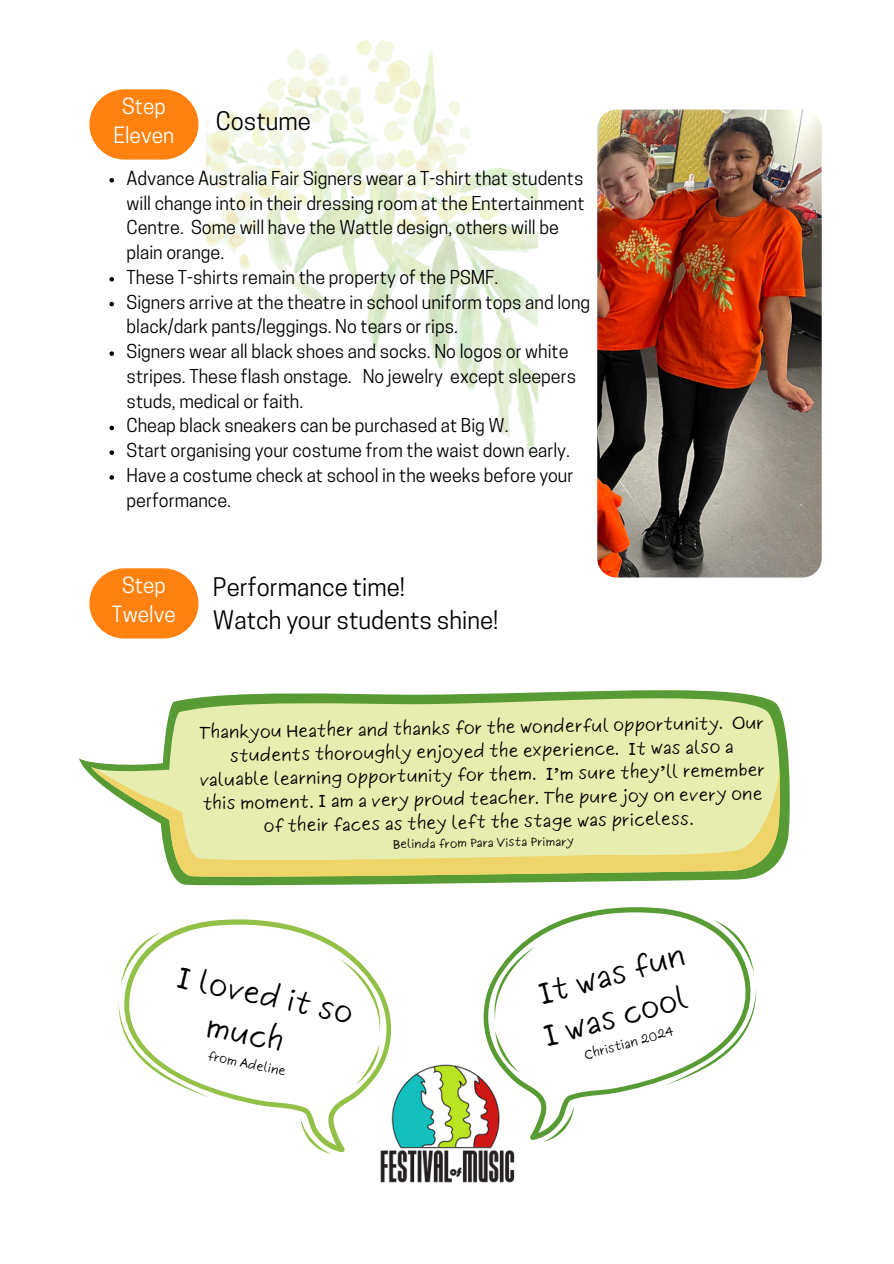
<style>
.page{position:relative;width:894px;height:1264px;background:#fff}
.page>*{position:absolute;margin:0;border:0;box-sizing:border-box;transform-origin:0 0}
.t1{font:29.85px/41.5px "Six Hands Marker";color:#000}
.t2{font:24px/32.7px "Cooper Hewitt";color:#000}
.t3{font:21px/29.2px "Cooper Hewitt";color:#fff;text-align:center}
.t4{font:18px/24.8px "Cooper Hewitt";color:#000}
.t5{font:17.25px/23.7px "Six Hands Marker";color:#000;text-align:center}
.t6{font:12.45px "Six Hands Marker";color:#000}
.t7{font:11.85px "Six Hands Marker";color:#000}
</style>
<div class="page">
<div style="left:89px;top:89px;width:109px;height:71px;background:#ff8210;border-radius:35px"></div>
<img style="left:206px;top:41px;width:331px;height:413px">
<div style="left:89px;top:568px;width:109px;height:70px;background:#ff8210;border-radius:35px"></div>
<img style="left:380px;top:1064px;width:135px;height:119px">
<img style="left:597px;top:109px;width:224px;height:468px;border-radius:19px">
<svg style="left:79px;top:690px;width:711px;height:196px"></svg>
<svg style="left:91px;top:698px;width:691px;height:180px;background:#dce7ac"></svg>
<svg style="left:91px;top:766px;width:689px;height:112px;background:#e1e5a2"></svg>
<svg style="left:118px;top:919px;width:273px;height:235px"></svg>
<svg style="left:109px;top:178px;width:5px;height:4px"></svg>
<svg style="left:109px;top:277px;width:5px;height:4px"></svg>
<svg style="left:109px;top:302px;width:5px;height:4px"></svg>
<svg style="left:109px;top:351px;width:5px;height:5px"></svg>
<svg style="left:109px;top:425px;width:5px;height:5px"></svg>
<svg style="left:109px;top:450px;width:5px;height:5px"></svg>
<svg style="left:109px;top:475px;width:5px;height:4px"></svg>
<svg style="left:482px;top:907px;width:274px;height:234px"></svg>
<p class="t3" style="left:113px;top:94px;width:62px">Step<br>Eleven</p>
<p class="t2" style="left:216px;top:107px;width:97px">Costume</p>
<p class="t4" style="left:126px;top:168px;width:459px">Advance Australia Fair Signers wear a T-shirt that students will change into in their dressing room at the Entertainment Centre. Some will have the Wattle design, others will be plain orange.</p>
<p class="t4" style="left:126px;top:267px;width:373px">These T-shirts remain the property of the PSMF.</p>
<p class="t4" style="left:126px;top:292px;width:465px">Signers arrive at the theatre in school uniform tops and long black/dark pants/leggings. No tears or rips.</p>
<p class="t4" style="left:126px;top:341px;width:451px">Signers wear all black shoes and socks. No logos or white stripes. These flash onstage. No jewelry except sleepers studs, medical or faith.</p>
<p class="t4" style="left:126px;top:415px;width:383px">Cheap black sneakers can be purchased at Big W.</p>
<p class="t4" style="left:126px;top:440px;width:444px">Start organising your costume from the waist down early.</p>
<h3 class="t4" style="left:126px;top:465px;width:448px">Have a costume check at school in the weeks before your performance.</h3>
<h2 class="t3" style="left:112px;top:573px;width:65px">Step<br>Twelve</h2>
<h2 class="t2" style="left:213px;top:574px;width:287px">Performance time!<br>Watch your students shine!</h2>
<p class="t5" style="left:198px;top:720px;width:566px;rotate:-1deg">Thankyou Heather and thanks for the wonderful opportunity. Our students thoroughly enjoyed the experience. It was also a valuable learning opportunity for them. I’m sure they’ll remember this moment. I am a very proud teacher. The pure joy on every one of their faces as they left the stage was priceless.</p>
<p class="t7" style="left:393px;top:834px;width:182px;rotate:-1deg">Belinda from Para Vista Primary</p>
<p class="t1" style="left:220px;top:963px;width:142px;text-indent:-39px;rotate:12deg">I loved it so much</p>
<p class="t6" style="left:210px;top:1044px;width:81px;rotate:12deg">from Adeline</p>
<h4 class="t1" style="left:532px;top:975px;width:153px;rotate:-16deg">It was fun</h4>
<p class="t1" style="left:538px;top:1016px;width:150px;rotate:-16deg">I was cool</p>
<p class="t6" style="left:581px;top:1045px;width:93px;rotate:-16deg">Christian 2024</p>
</div>
